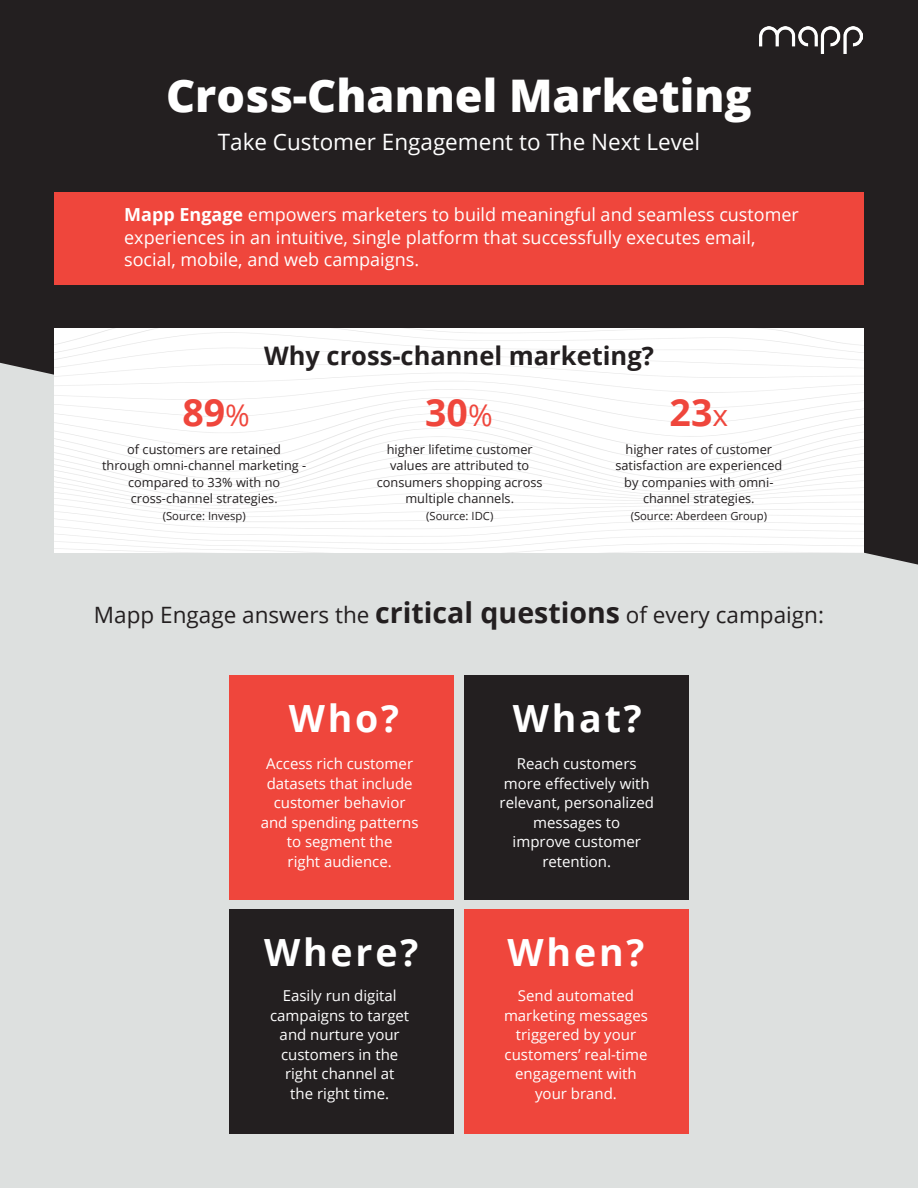
<style>
.page{position:relative;width:918px;height:1188px;background:#231f20}
.page>*{position:absolute;margin:0;border:0;box-sizing:border-box;transform-origin:0 0}
.t1{font:800 45px "Open Sans";color:#fff}
.t2{font:700 37.5px "Open Sans";letter-spacing:.075em;color:#fff}
.t3{font:700 37.5px "Open Sans";color:#ef463c}
.t4{font:700 25.5px "Open Sans";color:#231f20}
.t5{font:22.5px "Open Sans";color:#231f20}
.t6{font:22.5px "Open Sans";color:#fff}
.t7{font:18px/22.5px "Open Sans";color:#fff}
.t8{font:15px/19.5px "Open Sans";color:#fff;text-align:center}
.t9{font:12.75px/16.5px "Open Sans";color:#231f20;text-align:center}
.t10{font:11.25px "Open Sans";color:#231f20}
.s1{font-weight:700}
.s2{font-weight:400;font-size:30px}
.s3{font-size:12px}
.s4{font-weight:700;font-size:28.5px}
</style>
<div class="page">
<div style="left:0;top:363px;width:918px;height:825px;background:#dde0df"></div>
<img style="left:54px;top:328px;width:810px;height:225px">
<div style="left:229px;top:676px;width:224px;height:224px;background:#ef463c"></div>
<div style="left:229px;top:909px;width:224px;height:225px;background:#231f20"></div>
<div style="left:465px;top:909px;width:224px;height:225px;background:#ef463c"></div>
<div style="left:465px;top:676px;width:224px;height:224px;background:#231f20"></div>
<img style="left:759px;top:27px;width:104px;height:27px">
<div style="left:54px;top:193px;width:810px;height:92px;background:#ef463c"></div>
<p class="t1" style="left:166px;top:62px;width:587px">Cross-Channel Marketing</p>
<p class="t6" style="left:218px;top:126px;width:484px">Take Customer Engagement to The Next Level</p>
<p class="t7" style="left:124px;top:203px;width:676px"><span class="s1">Mapp Engage</span> empowers marketers to build meaningful and seamless customer experiences in an intuitive, single platform that successfully executes email, social, mobile, and web campaigns.</p>
<p class="t4" style="left:264px;top:337px;width:391px">Why cross-channel marketing?</p>
<p class="t3" style="left:182px;top:386px;width:69px">89<span class="s2">%</span></p>
<p class="t3" style="left:425px;top:386px;width:69px">30<span class="s2">%</span></p>
<p class="t3" style="left:670px;top:386px;width:60px">23<span class="s2">x</span></p>
<p class="t9" style="left:102px;top:441px;width:206px">of customers are retained through omni-channel marketing - compared to 33% with no</p>
<p class="t9" style="left:131px;top:490px;width:148px">cross-channel strategies<span class="s3">.</span></p>
<p class="t10" style="left:163px;top:508px;width:84px">(Source: Invesp)</p>
<p class="t9" style="left:377px;top:441px;width:167px">higher lifetime customer values are attributed to consumers shopping across</p>
<p class="t9" style="left:405px;top:490px;width:110px">multiple channels.</p>
<p class="t10" style="left:426px;top:508px;width:69px">(Source: IDC)</p>
<p class="t9" style="left:615px;top:441px;width:169px">higher rates of customer satisfaction are experienced by companies with omni-</p>
<p class="t9" style="left:643px;top:490px;width:113px">channel strategies.</p>
<p class="t10" style="left:631px;top:508px;width:138px">(Source: Aberdeen Group)</p>
<p class="t5" style="left:94px;top:599px;width:732px">Mapp Engage answers the <span class="s4">critical questions</span> of every campaign:</p>
<p class="t2" style="left:289px;top:692px;width:112px">Who?</p>
<p class="t8" style="left:261px;top:754px;width:159px">Access rich customer datasets that include customer behavior and spending patterns to segment the<br>right audience.</p>
<p class="t2" style="left:513px;top:692px;width:130px">What?</p>
<p class="t8" style="left:500px;top:754px;width:156px">Reach customers more effectively with relevant, personalized messages to<br>improve customer retention.</p>
<p class="t2" style="left:264px;top:926px;width:156px">Where?</p>
<p class="t2" style="left:508px;top:926px;width:138px">When?</p>
<p class="t8" style="left:270px;top:986px;width:141px">Easily run digital campaigns to target</p>
<p class="t8" style="left:280px;top:1025px;width:122px;text-align:left">and nurture your customers in the</p>
<p class="t8" style="left:285px;top:1064px;width:111px">right channel at</p>
<p class="t8" style="left:290px;top:1083px;width:100px">the right time.</p>
<p class="t8" style="left:504px;top:986px;width:145px">Send automated marketing messages triggered by your customers’ real-time engagement with your brand.</p>
</div>
